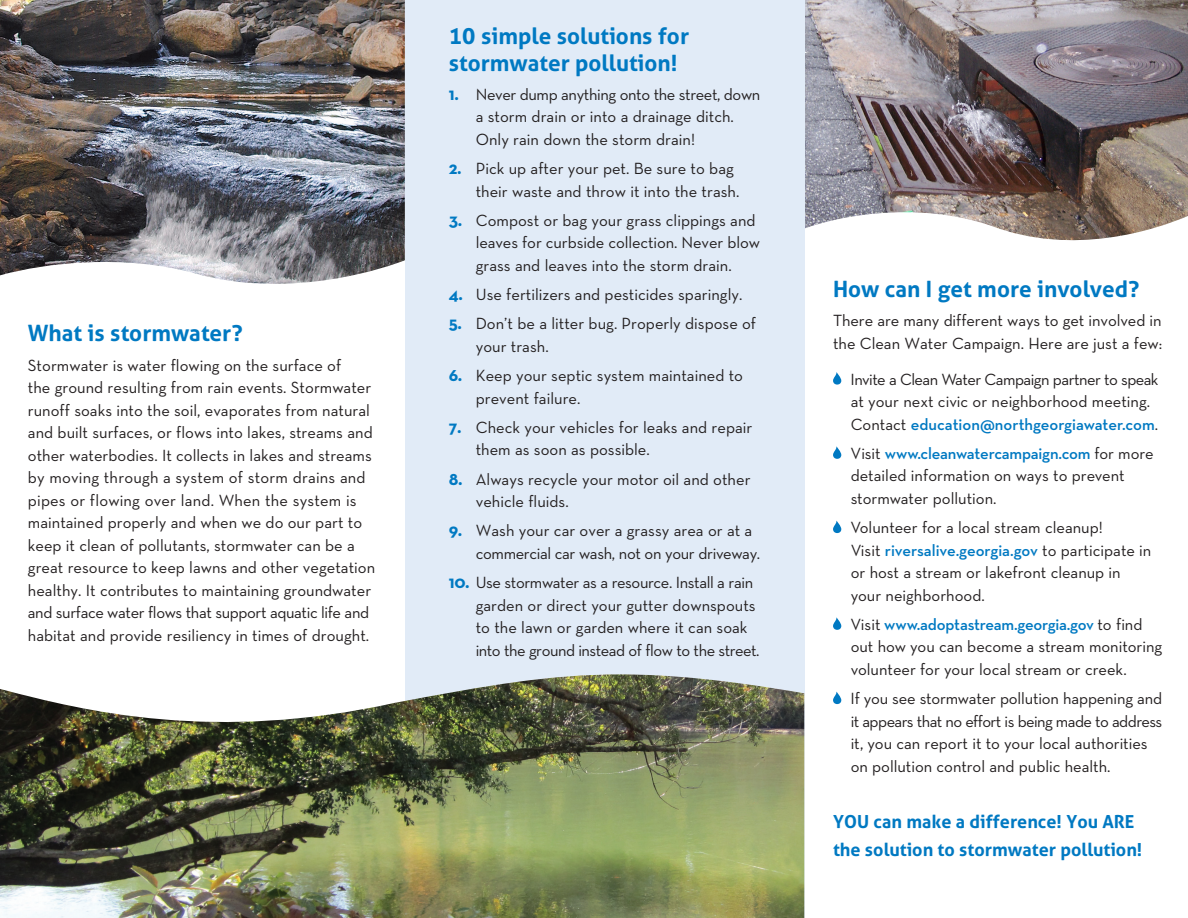
<style>
.page{position:relative;width:1188px;height:918px;background:#fff}
.page>*{position:absolute;margin:0;border:0;box-sizing:border-box;transform-origin:0 0}
.t1{font:700 22.5px/27px "Aller";color:#0079c2}
.t2{font:700 18px/27.6px "Aller";color:#0079c2}
.t3{font:16.5px/22.5px "Neutraface Text";color:#231f20}
.t4{font:16.5px/22.5px "Neutraface Text";letter-spacing:-.025em;color:#231f20}
.t5{font:16.5px/22.5px "Neutraface Text";letter-spacing:-.03em;color:#231f20}
.t6{font:16.5px/22.5px "Neutraface Text";letter-spacing:-.02em;color:#231f20}
.s1{font-weight:700;font-size:18px;color:#0079c2}
.s2{font-weight:600;color:#0079c2}
</style>
<div class="page">
<img style="left:804px;top:0;width:384px;height:242px">
<div style="left:405px;top:0;width:399px;height:918px;background:#e1ebf7"></div>
<svg style="left:833px;top:372px;width:8px;height:13px"></svg>
<svg style="left:833px;top:446px;width:8px;height:13px"></svg>
<svg style="left:833px;top:521px;width:8px;height:13px"></svg>
<svg style="left:833px;top:617px;width:8px;height:13px"></svg>
<svg style="left:833px;top:692px;width:8px;height:13px"></svg>
<img style="left:0;top:0;width:405px;height:284px">
<img style="left:0;top:743px;width:804px;height:175px">
<img style="left:0;top:674px;width:804px;height:69px">
<p class="t1" style="left:28px;top:320px;width:216px">What is stormwater?</p>
<p class="t3" style="left:28px;top:353px;width:349px">Stormwater is water flowing on the surface of<br>the ground resulting from rain events. Stormwater runoff soaks into the soil, evaporates from natural and built surfaces, or flows into lakes, streams and other waterbodies. It collects in lakes and streams by moving through a system of storm drains and pipes or flowing over land. When the system is maintained properly and when we do our part to keep it clean of pollutants, stormwater can be a great resource to keep lawns and other vegetation healthy. It contributes to maintaining groundwater and surface water flows that support aquatic life and habitat and provide resiliency in times of drought.</p>
<p class="t1" style="left:449px;top:22px;width:242px">10 simple solutions for stormwater pollution!</p>
<p class="t3" style="left:476px;top:83px;width:286px;text-indent:-27px"><span class="s1">1.</span> Never dump anything onto the street, down a storm drain or into a drainage ditch.<br>Only rain down the storm drain!</p>
<p class="t3" style="left:476px;top:157px;width:265px;text-indent:-27px"><span class="s1">2.</span> Pick up after your pet. Be sure to bag their waste and throw it into the trash.</p>
<p class="t3" style="left:476px;top:209px;width:286px;text-indent:-27px"><span class="s1">3.</span> Compost or bag your grass clippings and leaves for curbside collection. Never blow grass and leaves into the storm drain.</p>
<p class="t3" style="left:449px;top:283px;width:295px"><span class="s1">4.</span> Use fertilizers and pesticides sparingly.</p>
<p class="t3" style="left:476px;top:312px;width:282px;text-indent:-27px"><span class="s1">5.</span> Don’t be a litter bug. Properly dispose of your trash.</p>
<p class="t3" style="left:476px;top:364px;width:269px;text-indent:-27px"><span class="s1">6.</span> Keep your septic system maintained to prevent failure.</p>
<p class="t3" style="left:476px;top:416px;width:278px;text-indent:-27px"><span class="s1">7.</span> Check your vehicles for leaks and repair them as soon as possible.</p>
<p class="t3" style="left:476px;top:467px;width:276px;text-indent:-27px"><span class="s1">8.</span> Always recycle your motor oil and other vehicle fluids.</p>
<p class="t6" style="left:476px;top:519px;width:286px;text-indent:-27px"><span class="s1">9.</span> Wash your car over a grassy area or at a commercial car wash, not on your driveway.</p>
<p class="t4" style="left:476px;top:571px;width:285px;text-indent:-27px"><span class="s1">10.</span> Use stormwater as a resource. Install a rain garden or direct your gutter downspouts to the lawn or garden where it can soak into the ground instead of flow to the street.</p>
<p class="t1" style="left:833px;top:275px;width:308px">How can I get more involved?</p>
<p class="t3" style="left:833px;top:309px;width:331px">There are many different ways to get involved in the Clean Water Campaign. Here are just a few:</p>
<p class="t5" style="left:851px;top:367px;width:309px">Invite a Clean Water Campaign partner to speak at your next civic or neighborhood meeting.<br>Contact <span class="s2">education@northgeorgiawater.com</span>.</p>
<p class="t3" style="left:851px;top:442px;width:305px">Visit <span class="s2">www.cleanwatercampaign.com</span> for more detailed information on ways to prevent stormwater pollution.</p>
<p class="t3" style="left:851px;top:516px;width:302px">Volunteer for a local stream cleanup!<br>Visit <span class="s2">riversalive.georgia.gov</span> to participate in or host a stream or lakefront cleanup in your neighborhood.</p>
<p class="t3" style="left:851px;top:613px;width:313px">Visit <span class="s2">www.adoptastream.georgia.gov</span> to find out how you can become a stream monitoring volunteer for your local stream or creek.</p>
<p class="t3" style="left:851px;top:687px;width:313px">If you see stormwater pollution happening and it appears that no effort is being made to address it, you can report it to your local authorities on pollution control and public health.</p>
<p class="t2" style="left:833px;top:808px;width:311px">YOU can make a difference! You ARE the solution to stormwater pollution!</p>
</div>
